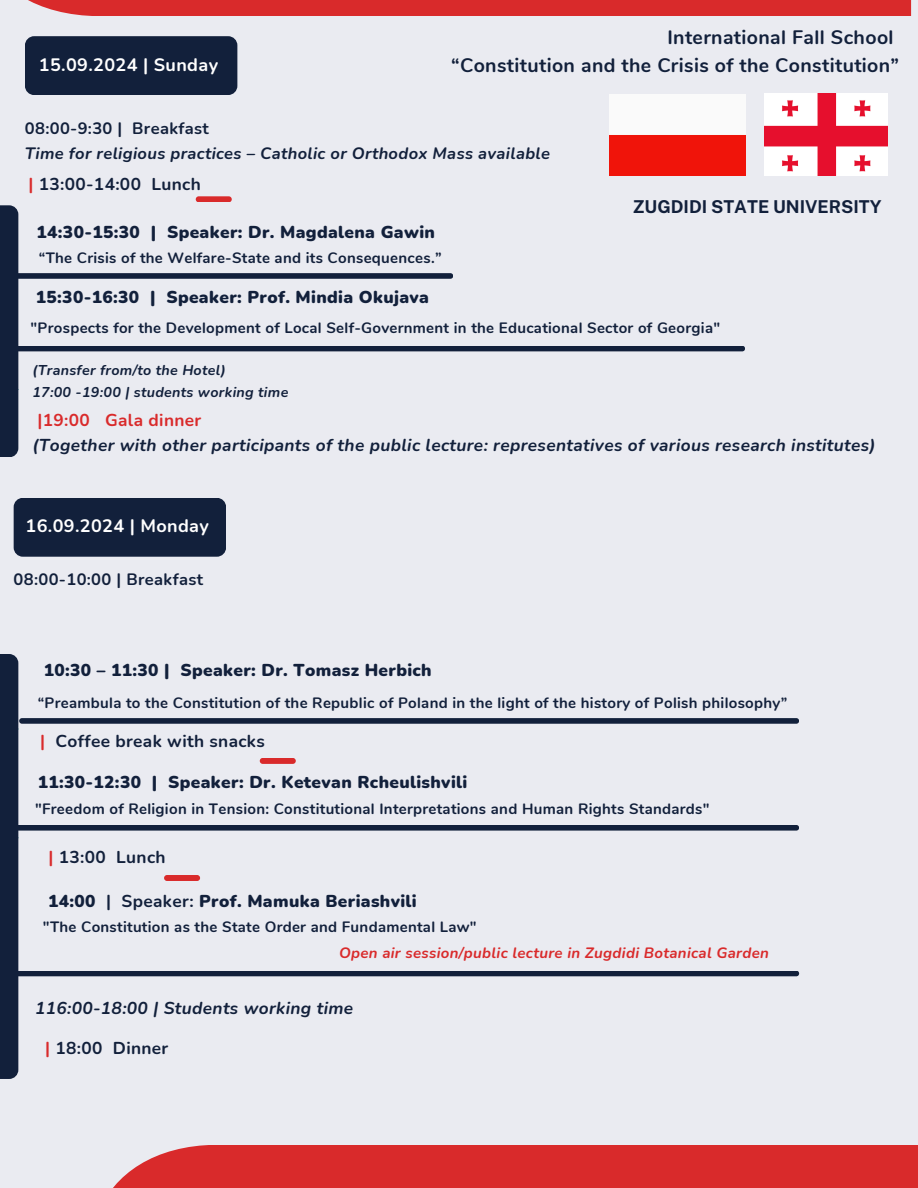
<style>
.page{position:relative;width:918px;height:1188px;background:#eaebf1}
.page>*{position:absolute;margin:0;border:0;box-sizing:border-box;transform-origin:0 0}
.t1{font:700 19.5px/28.2px "Nunito";letter-spacing:.02em;color:#12203b;text-align:right}
.t2{font:700 18px "Nunito";letter-spacing:.02em;color:#fff}
.t3{font:700 17.7px "Public Sans";color:#12203b}
.t4{font:900 17.25px "Nunito";letter-spacing:.02em;color:#12203b}
.t5{font:italic 700 17.25px/25.8px "Nunito";letter-spacing:.02em;color:#12203b}
.t6{font:700 17.25px "Nunito";letter-spacing:.02em;color:#12203b}
.t7{font:italic 700 16.5px/24.8px "Nunito";letter-spacing:.02em;color:#12203b}
.t8{font:700 16.5px "Nunito";letter-spacing:.02em;color:#12203b}
.t9{font:700 15px "Nunito";letter-spacing:.02em;color:#12203b}
.t10{font:italic 700 15px "Nunito";letter-spacing:.02em;color:#d92a2b}
.t11{font:italic 700 14.25px "Nunito";letter-spacing:.02em;color:#12203b}
.s1{font-style:normal}
.s2{color:#d92a2b}
.s3{font-style:normal;color:#d92a2b}
.s4{font-weight:700}
</style>
<div class="page">
<div style="left:25px;top:36px;width:212px;height:59px;background:#12203b;border-radius:9px"></div>
<div style="left:0;top:205px;width:18px;height:252px;background:#12203b"></div>
<div style="left:14px;top:498px;width:212px;height:59px;background:#12203b;border-radius:9px"></div>
<div style="left:0;top:654px;width:18px;height:425px;background:#12203b"></div>
<div style="left:196px;top:196px;width:36px;height:6px;background:#d92a2b;border-radius:3px"></div>
<svg style="left:18px;top:273px;width:435px;height:6px;background:#1f2c46"></svg>
<div style="left:18px;top:346px;width:727px;height:5px;background:#12203b"></div>
<svg style="left:18px;top:715px;width:781px;height:28px"></svg>
<svg style="left:18px;top:824px;width:781px;height:28px"></svg>
<div style="left:260px;top:758px;width:36px;height:6px;background:#d92a2b;border-radius:3px"></div>
<div style="left:164px;top:875px;width:36px;height:6px;background:#d92a2b;border-radius:3px"></div>
<div style="left:18px;top:971px;width:781px;height:5px;background:#12203b"></div>
<img style="left:610px;top:94px;width:136px;height:81px">
<img style="left:765px;top:94px;width:122px;height:82px">
<div style="left:92px;top:1145px;width:826px;height:43px;background:#d92a2b"></div>
<div style="left:0;top:0;width:911px;height:16px;background:#d92a2b"></div>
<h3 class="t2" style="left:39px;top:53px;width:181px">15.09.2024 | Sunday</h3>
<h3 class="t1" style="left:451px;top:23px;width:450px">International Fall School<br>“Constitution and the Crisis of the Constitution”</h3>
<p class="t7" style="left:25px;top:116px;width:527px"><span class="s1">08:00-9:30 | Breakfast<br></span>Time for religious practices – Catholic or Orthodox Mass available</p>
<p class="t6" style="left:28px;top:172px;width:174px"><span class="s2">|</span> 13:00-14:00 Lunch</p>
<h3 class="t4" style="left:37px;top:221px;width:400px">14:30-15:30 | Speaker: Dr. Magdalena Gawin</h3>
<p class="t9" style="left:39px;top:248px;width:404px">“The Crisis of the Welfare-State and its Consequences.”</p>
<p class="t3" style="left:633px;top:196px;width:250px">ZUGDIDI STATE UNIVERSITY</p>
<h3 class="t4" style="left:36px;top:285px;width:395px">15:30-16:30 | Speaker: Prof. Mindia Okujava</h3>
<h3 class="t9" style="left:31px;top:318px;width:691px">"Prospects for the Development of Local Self-Government in the Educational Sector of Georgia"</h3>
<h2 class="t11" style="left:32px;top:361px;width:195px">(Transfer from/to the Hotel)</h2>
<h2 class="t11" style="left:32px;top:382px;width:258px">17:00 -19:00 | students working time</h2>
<p class="t5" style="left:32px;top:407px;width:845px"><span class="s3">|19:00 Gala dinner<br></span>(Together with other participants of the public lecture: representatives of various research institutes)</p>
<h3 class="t2" style="left:26px;top:514px;width:185px">16.09.2024 | Monday</h3>
<h2 class="t8" style="left:14px;top:568px;width:191px">08:00-10:00 | Breakfast</h2>
<p class="t4" style="left:44px;top:658px;width:390px">10:30 – 11:30 | Speaker: Dr. Tomasz Herbich</p>
<p class="t9" style="left:38px;top:693px;width:751px">“Preambula to the Constitution of the Republic of Poland in the light of the history of Polish philosophy”</p>
<h3 class="t6" style="left:40px;top:730px;width:226px"><span class="s2">|</span> Coffee break with snacks</h3>
<h1 class="t4" style="left:38px;top:771px;width:431px">11:30-12:30 | Speaker: Dr. Ketevan Rcheulishvili</h1>
<p class="t9" style="left:35px;top:799px;width:676px">"Freedom of Religion in Tension: Constitutional Interpretations and Human Rights Standards"</p>
<p class="t6" style="left:48px;top:846px;width:119px"><span class="s2">|</span> 13:00 Lunch</p>
<p class="t4" style="left:48px;top:889px;width:370px">14:00 <span class="s4">| Speaker:</span> Prof. Mamuka Beriashvili</p>
<p class="t9" style="left:43px;top:917px;width:435px">"The Constitution as the State Order and Fundamental Law"</p>
<h3 class="t10" style="left:339px;top:943px;width:431px">Open air session/public lecture in Zugdidi Botanical Garden</h3>
<h3 class="t5" style="left:35px;top:996px;width:320px">116:00-18:00 | Students working time</h3>
<p class="t6" style="left:45px;top:1037px;width:125px"><span class="s2">|</span> 18:00 Dinner</p>
</div>
